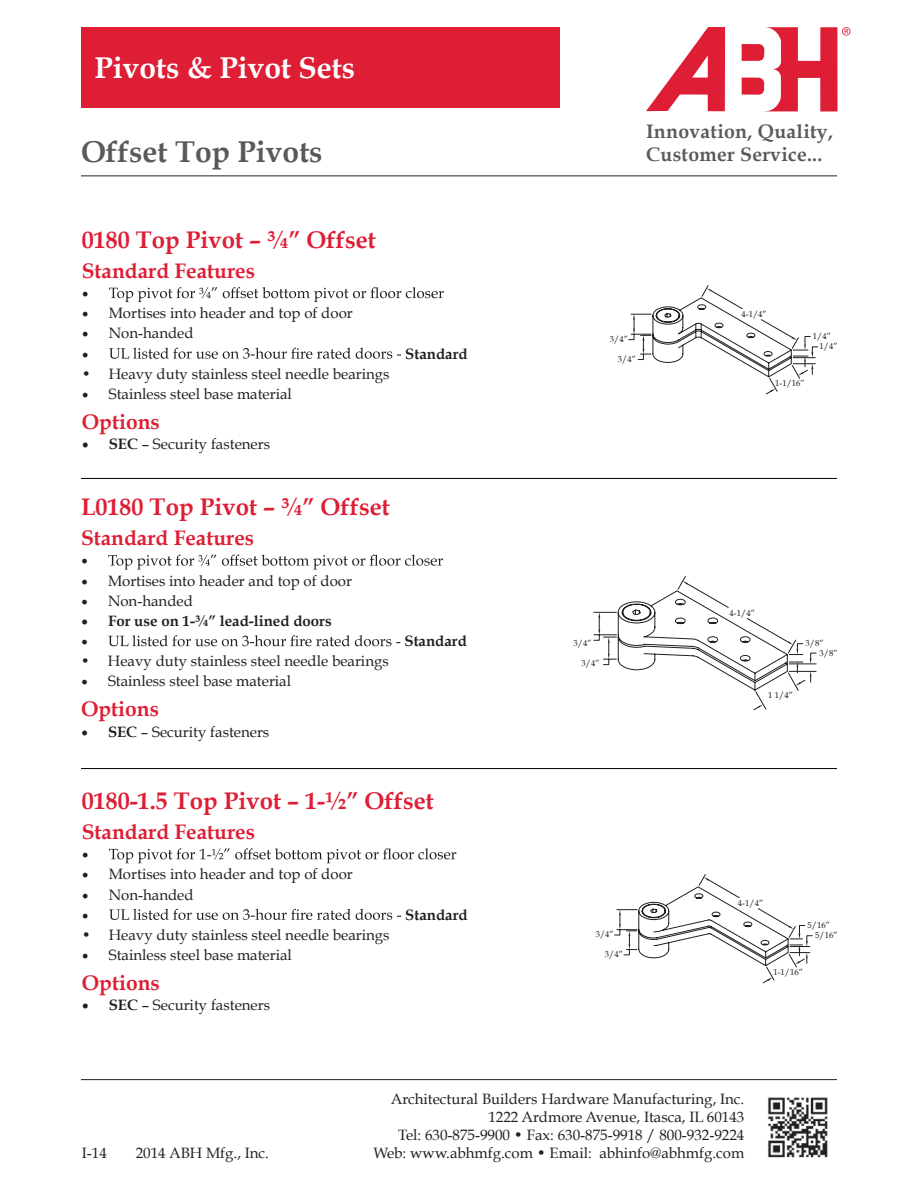
<style>
.page{position:relative;width:918px;height:1188px;background:#fff}
.page>*{position:absolute;margin:0;border:0;box-sizing:border-box;transform-origin:0 0}
.t1{font:700 30px "Book Antiqua";color:#fff}
.t2{font:700 30px "Book Antiqua";color:#58595b}
.t3{font:700 24px "Book Antiqua";color:#dd1e35}
.t4{font:700 21px "Book Antiqua";color:#dd1e35}
.t5{font:700 19.5px/23.4px "Book Antiqua";letter-spacing:.015em;color:#58595b}
.t6{font:18px "Minion Pro";color:#231f20}
.t7{font:15px/18px "Book Antiqua";color:#231f20;text-align:right}
.t8{font:700 15px "Book Antiqua";color:#231f20}
.t9{font:8.7px/10.2px "Book Antiqua";color:#231f20}
.s1{font-family:"Minion Pro";font-size:18px}
.s2{font-family:"Minion Pro";font-weight:700;font-size:18px}
.s3{font-weight:700}
</style>
<div class="page">
<hr style="left:81px;top:1079px;width:756px;height:1px;background:#231f20">
<img style="left:768px;top:1097px;width:60px;height:61px">
<div style="left:81px;top:27px;width:478px;height:81px;background:#dd1e35"></div>
<svg style="left:646px;top:27px;width:79px;height:84px"></svg>
<svg style="left:742px;top:27px;width:109px;height:85px"></svg>
<hr style="left:81px;top:176px;width:756px;height:1px;background:#231f20">
<svg style="left:109px;top:287px;width:335px;height:15px"></svg>
<svg style="left:109px;top:348px;width:292px;height:11px"></svg>
<svg style="left:108px;top:555px;width:335px;height:15px"></svg>
<svg style="left:108px;top:635px;width:292px;height:11px"></svg>
<svg style="left:109px;top:848px;width:347px;height:15px"></svg>
<svg style="left:109px;top:909px;width:292px;height:11px"></svg>
<hr style="left:81px;top:478px;width:756px;height:1px;background:#000">
<hr style="left:81px;top:768px;width:756px;height:1px;background:#000">
<svg style="left:628px;top:285px;width:191px;height:110px"></svg>
<svg style="left:593px;top:576px;width:224px;height:135px"></svg>
<svg style="left:614px;top:874px;width:199px;height:110px"></svg>
<h1 class="t1" style="left:94px;top:51px;width:262px">Pivots &amp; Pivot Sets</h1>
<h1 class="t2" style="left:81px;top:134px;width:243px">Offset Top Pivots</h1>
<h2 class="t3" style="left:82px;top:226px;width:296px">0180 Top Pivot – ¾” Offset</h2>
<h3 class="t4" style="left:82px;top:259px;width:175px">Standard Features</h3>
<p class="t6" style="left:82px;top:280px;width:9px">•</p>
<p class="t7" style="left:82px;top:304px;width:272px"><span class="s1">•</span> Mortises into header and top of door</p>
<p class="t7" style="left:82px;top:324px;width:113px"><span class="s1">•</span> Non-handed</p>
<p class="t6" style="left:82px;top:341px;width:9px">•</p>
<p class="t8" style="left:405px;top:345px;width:64px">Standard</p>
<p class="t7" style="left:82px;top:365px;width:309px">• Heavy duty stainless steel needle bearings</p>
<p class="t7" style="left:82px;top:385px;width:212px"><span class="s1">•</span> Stainless steel base material</p>
<h3 class="t4" style="left:82px;top:409px;width:80px">Options</h3>
<p class="t7" style="left:82px;top:435px;width:190px"><span class="s2">•</span> <span class="s3">SEC</span> – Security fasteners</p>
<h2 class="t3" style="left:81px;top:493px;width:310px">L0180 Top Pivot – ¾” Offset</h2>
<h3 class="t4" style="left:81px;top:526px;width:175px">Standard Features</h3>
<p class="t6" style="left:81px;top:548px;width:9px">•</p>
<p class="t7" style="left:81px;top:572px;width:272px"><span class="s1">•</span> Mortises into header and top of door</p>
<p class="t7" style="left:81px;top:592px;width:113px"><span class="s1">•</span> Non-handed</p>
<p class="t8" style="left:81px;top:612px;width:252px"><span class="s1">•</span> For use on 1-¾” lead-lined doors</p>
<p class="t6" style="left:81px;top:628px;width:9px">•</p>
<p class="t8" style="left:405px;top:632px;width:64px">Standard</p>
<p class="t7" style="left:81px;top:652px;width:309px">• Heavy duty stainless steel needle bearings</p>
<p class="t7" style="left:81px;top:672px;width:212px"><span class="s1">•</span> Stainless steel base material</p>
<h3 class="t4" style="left:81px;top:697px;width:80px">Options</h3>
<p class="t7" style="left:81px;top:723px;width:190px"><span class="s2">•</span> <span class="s3">SEC</span> – Security fasteners</p>
<h2 class="t3" style="left:82px;top:787px;width:354px">0180-1.5 Top Pivot – 1-½” Offset</h2>
<h3 class="t4" style="left:82px;top:820px;width:175px">Standard Features</h3>
<p class="t6" style="left:82px;top:841px;width:9px">•</p>
<p class="t7" style="left:82px;top:865px;width:272px"><span class="s1">•</span> Mortises into header and top of door</p>
<p class="t7" style="left:82px;top:885px;width:113px"><span class="s1">•</span> Non-handed</p>
<p class="t6" style="left:82px;top:902px;width:9px">•</p>
<p class="t8" style="left:405px;top:906px;width:64px">Standard</p>
<p class="t7" style="left:82px;top:926px;width:309px">• Heavy duty stainless steel needle bearings</p>
<p class="t7" style="left:82px;top:946px;width:212px"><span class="s1">•</span> Stainless steel base material</p>
<h3 class="t4" style="left:82px;top:971px;width:80px">Options</h3>
<p class="t7" style="left:82px;top:996px;width:190px"><span class="s2">•</span> <span class="s3">SEC</span> – Security fasteners</p>
<h3 class="t5" style="left:646px;top:119px;width:188px">Innovation, Quality,<br>Customer Service...</h3>
<p class="t9" style="left:610px;top:334px;width:20px">3/4”</p>
<p class="t9" style="left:618px;top:354px;width:20px">3/4”</p>
<p class="t9" style="left:742px;top:309px;width:27px">4-1/4”</p>
<p class="t9" style="left:820px;top:331px;width:20px;text-indent:-7px">1/4”<br>1/4”</p>
<p class="t9" style="left:775px;top:378px;width:31px">1-1/16”</p>
<p class="t9" style="left:574px;top:638px;width:20px">3/4”</p>
<p class="t9" style="left:582px;top:658px;width:20px">3/4”</p>
<p class="t9" style="left:596px;top:929px;width:20px">3/4”</p>
<p class="t9" style="left:605px;top:949px;width:20px">3/4”</p>
<p class="t9" style="left:730px;top:608px;width:27px">4-1/4”</p>
<p class="t9" style="left:820px;top:638px;width:20px;line-height:9.8px;text-indent:-14px">3/8”<br>3/8”</p>
<p class="t9" style="left:768px;top:690px;width:26px">1 1/4”</p>
<p class="t9" style="left:738px;top:898px;width:27px">4-1/4”</p>
<p class="t9" style="left:815px;top:920px;width:24px;line-height:10.6px;text-indent:-8px">5/16”<br>5/16”</p>
<p class="t9" style="left:773px;top:967px;width:31px">1-1/16”</p>
<p class="t7" style="left:82px;top:1144px;width:27px">I-14</p>
<p class="t7" style="left:136px;top:1144px;width:135px">2014 ABH Mfg., Inc.</p>
<p class="t7" style="left:373px;top:1090px;width:372px">Architectural Builders Hardware Manufacturing, Inc.<br>1222 Ardmore Avenue, Itasca, IL 60143<br>Tel: 630-875-9900 • Fax: 630-875-9918 / 800-932-9224<br>Web: www.abhmfg.com • Email: abhinfo@abhmfg.com</p>
</div>
